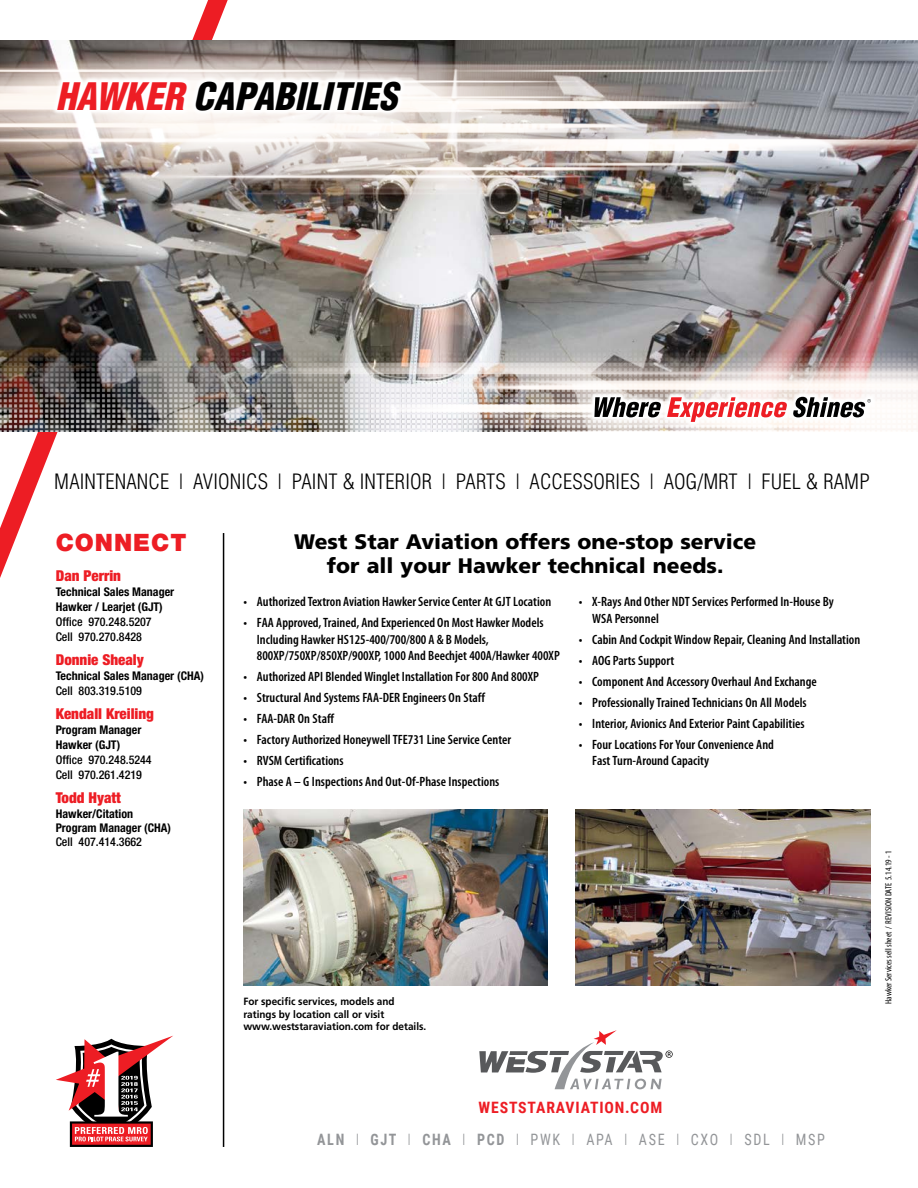
<style>
.page{position:relative;width:918px;height:1188px;background:#fff}
.page>*{position:absolute;margin:0;border:0;box-sizing:border-box;transform-origin:0 0}
.t1{font:italic 900 condensed 36.9px "Helvetica";color:#000}
.t2{font:900 24px "Helvetica Neue";letter-spacing:.04em;color:#ed1d24}
.t3{font:900 21px/24px "Frutiger";color:#000;text-align:center}
.t4{font:300 condensed 20.7px "Helvetica";letter-spacing:.005em;color:#000}
.t5{font:15.75px "Roboto Condensed";letter-spacing:.115em;color:#939598;scale:.9 1}
.t6{font:700 15.75px "Roboto Condensed";letter-spacing:.055em;color:#ed1d24}
.t7{font:900 condensed 15px "Helvetica Neue";color:#ed1d24}
.t8{font:600 condensed 13.5px/16.5px "Myriad Pro";color:#000}
.t9{font:700 condensed 12px/15px "Helvetica Neue";color:#000}
.t10{font:500 condensed 12px/15px "Helvetica Neue";color:#000}
.t11{font:700 10.5px/12.6px "Frutiger";color:#000;scale:.95 1}
.t12{font:condensed 9px "Myriad Pro";color:#000}
.s1{color:#ed1d24}
.s2{font-weight:700}
.s3{font-weight:300}
</style>
<div class="page">
<hr style="left:223px;top:533px;width:1px;height:614px;background:#000">
<img style="left:243px;top:810px;width:305px;height:175px">
<img style="left:575px;top:810px;width:296px;height:175px">
<svg style="left:479px;top:1030px;width:194px;height:59px"></svg>
<svg style="left:0;top:0;width:228px;height:578px"></svg>
<img style="left:0;top:256px;width:918px;height:59px">
<img style="left:0;top:315px;width:918px;height:117px">
<img style="left:0;top:40px;width:918px;height:216px">
<div style="left:52px;top:76px;width:355px;height:40px;background:#fff"></div>
<img style="left:183px;top:352px;width:735px;height:80px">
<svg style="left:588px;top:390px;width:289px;height:38px"></svg>
<svg style="left:793px;top:397px;width:78px;height:20px"></svg>
<svg style="left:667px;top:397px;width:120px;height:25px"></svg>
<svg style="left:594px;top:397px;width:67px;height:20px"></svg>
<svg style="left:56px;top:1036px;width:117px;height:111px"></svg>
<h1 class="t1" style="left:56px;top:73px;width:343px"><span class="s1">HAWKER</span> CAPABILITIES</h1>
<h3 class="t4" style="left:54px;top:469px;width:817px">MAINTENANCE | AVIONICS | PAINT &amp; INTERIOR | PARTS | ACCESSORIES | AOG/MRT | FUEL &amp; RAMP</h3>
<h2 class="t2" style="left:56px;top:529px;width:132px">CONNECT</h2>
<p class="t7" style="left:56px;top:567px;width:67px">Dan Perrin</p>
<p class="t9" style="left:56px;top:585px;width:120px">Technical Sales Manager<br>Hawker / Learjet (GJT)</p>
<p class="t10" style="left:56px;top:615px;width:98px">Office 970.248.5207<br>Cell 970.270.8428</p>
<p class="t7" style="left:56px;top:651px;width:90px">Donnie Shealy</p>
<p class="t9" style="left:56px;top:669px;width:150px">Technical Sales Manager (CHA)</p>
<p class="t10" style="left:56px;top:684px;width:88px">Cell 803.319.5109</p>
<p class="t7" style="left:56px;top:705px;width:100px">Kendall Kreiling</p>
<p class="t9" style="left:56px;top:723px;width:87px">Program Manager<br>Hawker (GJT)</p>
<p class="t10" style="left:56px;top:753px;width:98px">Office 970.248.5244<br>Cell 970.261.4219</p>
<p class="t7" style="left:56px;top:789px;width:67px">Todd Hyatt</p>
<p class="t9" style="left:56px;top:806px;width:117px;line-height:14.2px">Hawker/Citation<br>Program Manager (CHA)</p>
<p class="t10" style="left:56px;top:834px;width:88px">Cell 407.414.3662</p>
<h3 class="t3" style="left:294px;top:530px;width:464px">West Star Aviation offers one-stop service for all your Hawker technical needs.</h3>
<p class="t8" style="left:243px;top:593px;width:309px">• Authorized Textron Aviation Hawker Service Center At GJT Location</p>
<p class="t8" style="left:257px;top:614px;width:304px;text-indent:-14px">• FAA Approved, Trained, And Experienced On Most Hawker Models<br>Including Hawker HS125-400/700/800 A &amp; B Models,<br>800XP/750XP/850XP/900XP, 1000 And Beechjet 400A/Hawker 400XP</p>
<p class="t8" style="left:243px;top:668px;width:297px">• Authorized API Blended Winglet Installation For 800 And 800XP</p>
<p class="t8" style="left:243px;top:689px;width:243px">• Structural And Systems FAA-DER Engineers On Staff</p>
<p class="t8" style="left:243px;top:710px;width:92px">• FAA-DAR On Staff</p>
<p class="t8" style="left:243px;top:731px;width:269px">• Factory Authorized Honeywell TFE731 Line Service Center</p>
<p class="t8" style="left:243px;top:752px;width:102px">• RVSM Certifications</p>
<p class="t8" style="left:243px;top:773px;width:257px">• Phase A – G Inspections And Out-Of-Phase Inspections</p>
<p class="t8" style="left:592px;top:593px;width:243px;text-indent:-14px">• X-Rays And Other NDT Services Performed In-House By<br>WSA Personnel</p>
<p class="t8" style="left:579px;top:631px;width:283px">• Cabin And Cockpit Window Repair, Cleaning And Installation</p>
<p class="t8" style="left:579px;top:652px;width:97px">• AOG Parts Support</p>
<p class="t8" style="left:579px;top:673px;width:240px">• Component And Accessory Overhaul And Exchange</p>
<p class="t8" style="left:579px;top:694px;width:229px">• Professionally Trained Technicians On All Models</p>
<p class="t8" style="left:579px;top:715px;width:227px">• Interior, Avionics And Exterior Paint Capabilities</p>
<p class="t8" style="left:592px;top:736px;width:183px;text-indent:-14px">• Four Locations For Your Convenience And<br>Fast Turn-Around Capacity</p>
<p class="t11" style="left:243px;top:995px;width:194px">For specific services, models and ratings by location call or visit www.weststaraviation.com for details.</p>
<p class="t12" style="left:883px;top:1004px;width:155px;rotate:-90deg">Hawker Services sell sheet / REVISION DATE 5.14.19 - 1</p>
<p class="t6" style="left:479px;top:1096px;width:185px">WESTSTARAVIATION.COM</p>
<p class="t5" style="left:317px;top:1128px;width:566px"><span class="s2">ALN</span> <span class="s3">I</span> <span class="s2">GJT</span> <span class="s3">I</span> <span class="s2">CHA</span> <span class="s3">I</span> <span class="s2">PCD</span> <span class="s3">I</span> PWK <span class="s3">I</span> APA <span class="s3">I</span> ASE <span class="s3">I</span> CXO <span class="s3">I</span> SDL <span class="s3">I</span> MSP</p>
</div>
